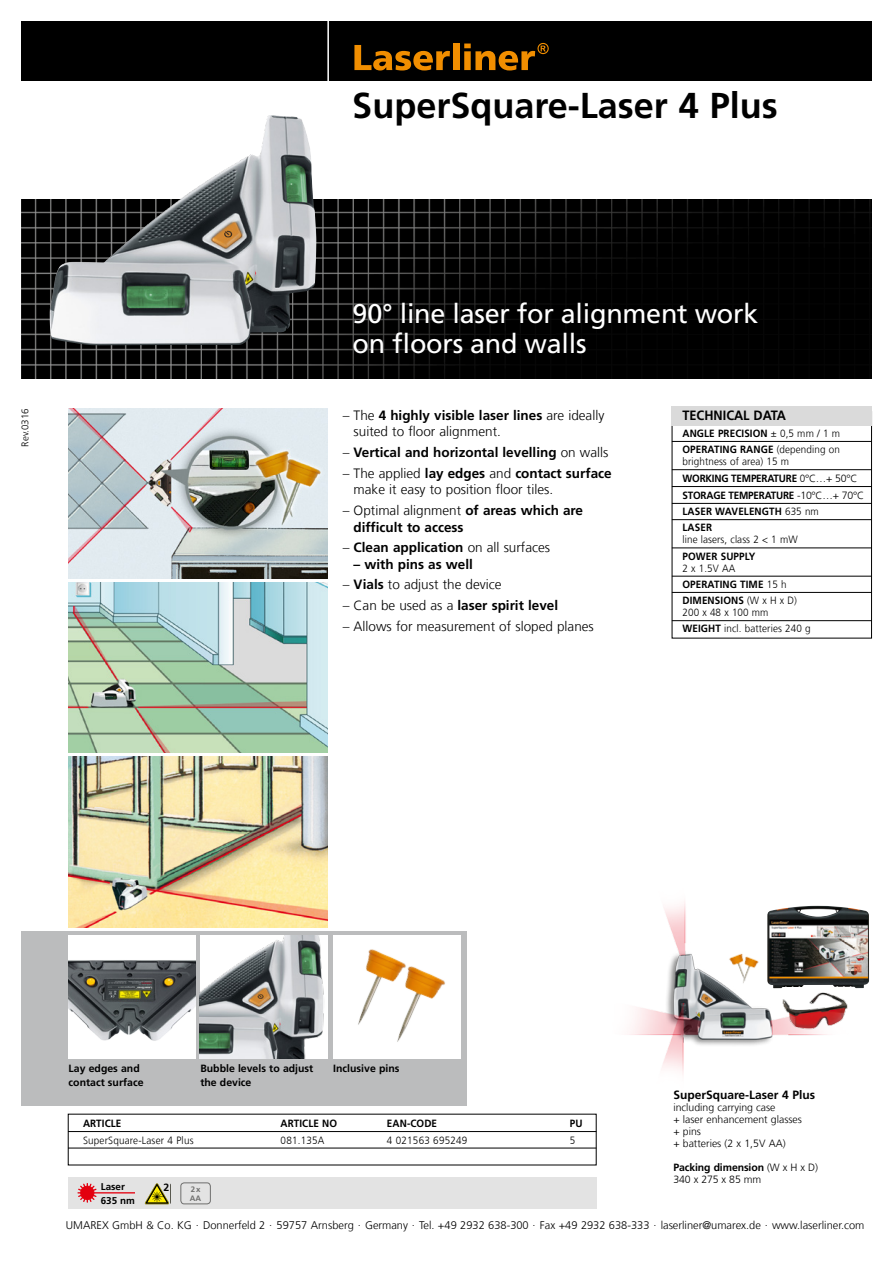
<style>
.page{position:relative;width:893px;height:1263px;background:#fff}
.page>*{position:absolute;margin:0;border:0;box-sizing:border-box;transform-origin:0 0}
.t1{font:700 36px "Frutiger LT Com";color:#000}
.t2{font:27px/30px "Frutiger LT Com";letter-spacing:-.01em;color:#fff}
.Back03_SubHead_EU{font:300 13.5px/16.5px "Frutiger LT Com";color:#000}
.Back03_SubHead_EU-2{font:700 13.5px/16.5px "Frutiger LT Com";color:#000}
.Back03_SubHead_EU-3{font:700 13.5px "Frutiger LT Com";color:#000;scale:.94 1}
.Body_bold_EU{font:700 12px "Frutiger LT Com";color:#000}
.t3{font:300 11.1px "Frutiger LT Com";color:#000}
.Body_bold_EU-2{font:300 10.5px/12px "Frutiger LT Com";letter-spacing:.01em;color:#000;scale:.94 1}
.Produktbody_light_b{font:700 10.5px/12px "Frutiger LT Com";color:#000;scale:.94 1}
.Body_bold_EU-3{font:300 10.5px/12px "Frutiger LT Com";letter-spacing:.01em;color:#000}
.Produktbody_light_b-2{font:700 10.5px/13.5px "Frutiger LT Com";color:#000}
.Produktbody_light_b-3{font:700 10.5px "Frutiger LT Com";letter-spacing:-.02em;color:#000;scale:.94 1}
.Body_bold_EU-4{font:300 10.5px/12px "Frutiger LT Com";letter-spacing:-.01em;color:#000}
.t4{font:700 9.9px "Frutiger LT Com";color:#000}
.Back03_SubHead_EU-4{font:300 9.75px "Frutiger LT Com";color:#000}
.t5{font:700 7.8px "Frutiger LT Com";color:#6f6f6e}
.s1{font-weight:700}
.s2{font-weight:300}
</style>
<div class="page">
<div style="left:21px;top:21px;width:851px;height:60px;background:#000"></div>
<hr style="left:327px;top:20px;width:2px;height:62px;background:#fff">
<svg style="left:354px;top:45px;width:96px;height:25px"></svg>
<div style="left:453px;top:43px;width:6px;height:27px;background:#f18e00"></div>
<svg style="left:464px;top:43px;width:85px;height:27px"></svg>
<img style="left:21px;top:200px;width:851px;height:178px">
<img style="left:68px;top:408px;width:259px;height:170px">
<img style="left:68px;top:757px;width:259px;height:170px">
<div style="left:21px;top:931px;width:445px;height:175px;background:#bbbcbd"></div>
<div style="left:68px;top:935px;width:128px;height:124px;background:#fff"></div>
<img style="left:68px;top:960px;width:128px;height:81px">
<img style="left:200px;top:935px;width:127px;height:124px">
<div style="left:333px;top:935px;width:127px;height:124px;background:#fff"></div>
<div style="left:68px;top:1178px;width:528px;height:31px;background:#e3e3e3"></div>
<svg style="left:77px;top:1183px;width:58px;height:20px"></svg>
<div style="left:181px;top:1183px;width:29px;height:21px;border:1px solid #6f6f6e;border-radius:3px"></div>
<svg style="left:145px;top:1183px;width:24px;height:21px"></svg>
<img style="left:358px;top:949px;width:35px;height:76px">
<img style="left:375px;top:958px;width:70px;height:84px">
<img style="left:49px;top:115px;width:267px;height:231px">
<img style="left:629px;top:901px;width:199px;height:173px">
<img style="left:777px;top:988px;width:71px;height:43px">
<img style="left:732px;top:954px;width:30px;height:36px">
<img style="left:725px;top:951px;width:30px;height:36px">
<img style="left:767px;top:906px;width:102px;height:82px">
<img style="left:68px;top:583px;width:259px;height:170px">
<div style="left:672px;top:411px;width:200px;height:227px;border:1px solid #000"></div>
<div style="left:672px;top:406px;width:200px;height:19px;background:#dadada"></div>
<hr style="left:672px;top:441px;width:200px;height:1px;background:#000">
<hr style="left:672px;top:469px;width:200px;height:1px;background:#000">
<hr style="left:672px;top:486px;width:200px;height:1px;background:#000">
<hr style="left:672px;top:503px;width:200px;height:1px;background:#000">
<hr style="left:672px;top:519px;width:200px;height:1px;background:#000">
<hr style="left:672px;top:548px;width:200px;height:1px;background:#000">
<hr style="left:672px;top:576px;width:200px;height:1px;background:#000">
<hr style="left:672px;top:592px;width:200px;height:1px;background:#000">
<hr style="left:672px;top:620px;width:200px;height:1px;background:#000">
<hr style="left:68px;top:1131px;width:528px;height:1px;background:#000">
<hr style="left:68px;top:1148px;width:528px;height:1px;background:#000">
<p class="Back03_SubHead_EU-4" style="left:20px;top:446px;width:40px;rotate:-90deg">Rev.0316</p>
<p class="t1" style="left:352px;top:84px;width:427px">SuperSquare-Laser 4 Plus</p>
<p class="t2" style="left:353px;top:298px;width:407px">90° line laser for alignment work on floors and walls</p>
<p class="Back03_SubHead_EU" style="left:354px;top:407px;width:252px;text-indent:-11px">– The <span class="s1">4 highly visible laser lines</span> are ideally suited to floor alignment.</p>
<p class="Back03_SubHead_EU-2" style="left:343px;top:444px;width:267px"><span class="s2">–</span> Vertical and horizontal levelling <span class="s2">on walls</span></p>
<p class="Back03_SubHead_EU" style="left:354px;top:465px;width:260px;text-indent:-11px">– The applied <span class="s1">lay edges</span> and <span class="s1">contact surface </span>make it easy to position floor tiles.</p>
<p class="Back03_SubHead_EU-2" style="left:354px;top:502px;width:231px;text-indent:-11px"><span class="s2">– Optimal alignment</span> of areas which are difficult to access</p>
<p class="Back03_SubHead_EU-2" style="left:343px;top:539px;width:209px"><span class="s2">–</span> Clean application <span class="s2">on all surfaces</span></p>
<p class="Back03_SubHead_EU-2" style="left:354px;top:556px;width:121px">– with pins as well</p>
<p class="Back03_SubHead_EU" style="left:343px;top:576px;width:160px">– <span class="s1">Vials</span> to adjust the device</p>
<p class="Back03_SubHead_EU-2" style="left:343px;top:597px;width:217px"><span class="s2">– Can be used as a</span> laser spirit level</p>
<p class="Back03_SubHead_EU" style="left:343px;top:618px;width:253px">– Allows for measurement of sloped planes</p>
<p class="Back03_SubHead_EU-3" style="left:682px;top:408px;width:112px">TECHNICAL DATA</p>
<p class="Produktbody_light_b" style="left:682px;top:427px;width:169px">ANGLE PRECISION <span class="s2">± 0,5 mm / 1 m</span></p>
<p class="Body_bold_EU-2" style="left:682px;top:444px;width:169px"><span class="s1">OPERATING RANGE</span> (depending on brightness of area) 15 m</p>
<p class="Produktbody_light_b-3" style="left:682px;top:472px;width:188px">WORKING TEMPERATURE <span class="s2">0°C…+ 50°C</span></p>
<p class="Produktbody_light_b-3" style="left:682px;top:489px;width:195px">STORAGE TEMPERATURE <span class="s2">-10°C…+ 70°C</span></p>
<p class="Produktbody_light_b" style="left:682px;top:506px;width:147px">LASER WAVELENGTH <span class="s2">635 nm</span></p>
<p class="Body_bold_EU-2" style="left:682px;top:522px;width:124px"><span class="s1">LASER<br></span>line lasers, class 2 &lt; 1 mW</p>
<p class="Produktbody_light_b" style="left:682px;top:550px;width:79px">POWER SUPPLY<br><span class="s2">2 x 1.5V AA</span></p>
<p class="Produktbody_light_b" style="left:682px;top:578px;width:112px">OPERATING TIME <span class="s2">15 h</span></p>
<p class="Body_bold_EU-2" style="left:682px;top:595px;width:123px"><span class="s1">DIMENSIONS</span> (W x H x D)<br>200 x 48 x 100 mm</p>
<p class="Body_bold_EU-2" style="left:682px;top:623px;width:138px"><span class="s1">WEIGHT</span> incl. batteries 240 g</p>
<p class="Produktbody_light_b-2" style="left:69px;top:1062px;width:76px">Lay edges and contact surface</p>
<p class="Produktbody_light_b-2" style="left:200px;top:1062px;width:114px">Bubble levels to adjust the device</p>
<p class="Produktbody_light_b-2" style="left:333px;top:1062px;width:68px">Inclusive pins</p>
<p class="Body_bold_EU" style="left:673px;top:1088px;width:143px">SuperSquare-Laser 4 Plus</p>
<p class="Body_bold_EU-3" style="left:673px;top:1102px;width:130px">including carrying case<br>+ laser enhancement glasses + pins<br>+ batteries (2 x 1,5V AA)</p>
<p class="Body_bold_EU-4" style="left:673px;top:1162px;width:146px"><span class="s1">Packing dimension</span> (W x H x D)<br>340 x 275 x 85 mm</p>
<p class="Produktbody_light_b" style="left:83px;top:1117px;width:42px">ARTICLE</p>
<p class="Produktbody_light_b" style="left:281px;top:1117px;width:62px">ARTICLE NO</p>
<p class="Produktbody_light_b" style="left:387px;top:1117px;width:55px">EAN-CODE</p>
<p class="Produktbody_light_b" style="left:570px;top:1117px;width:15px">PU</p>
<p class="Body_bold_EU-2" style="left:83px;top:1134px;width:119px">SuperSquare-Laser 4 Plus</p>
<p class="Body_bold_EU-2" style="left:281px;top:1134px;width:48px">081.135A</p>
<p class="Body_bold_EU-2" style="left:387px;top:1134px;width:87px">4 021563 695249</p>
<p class="Body_bold_EU-2" style="left:570px;top:1134px;width:7px">5</p>
<p class="Produktbody_light_b-2" style="left:164px;top:1180px;width:7px">2</p>
<p class="t3" style="left:66px;top:1218px;width:800px">UMAREX GmbH &amp; Co. KG . Donnerfeld 2 . 59757 Arnsberg . Germany . Tel. +49 2932 638-300 . Fax +49 2932 638-333 . laserliner@umarex.de . www.laserliner.com</p>
<p class="t4" style="left:101px;top:1181px;width:26px">Laser</p>
<p class="t4" style="left:101px;top:1195px;width:36px">635 nm</p>
<p class="t5" style="left:191px;top:1184px;width:11px">2x</p>
<p class="t5" style="left:190px;top:1193px;width:13px">AA</p>
</div>
